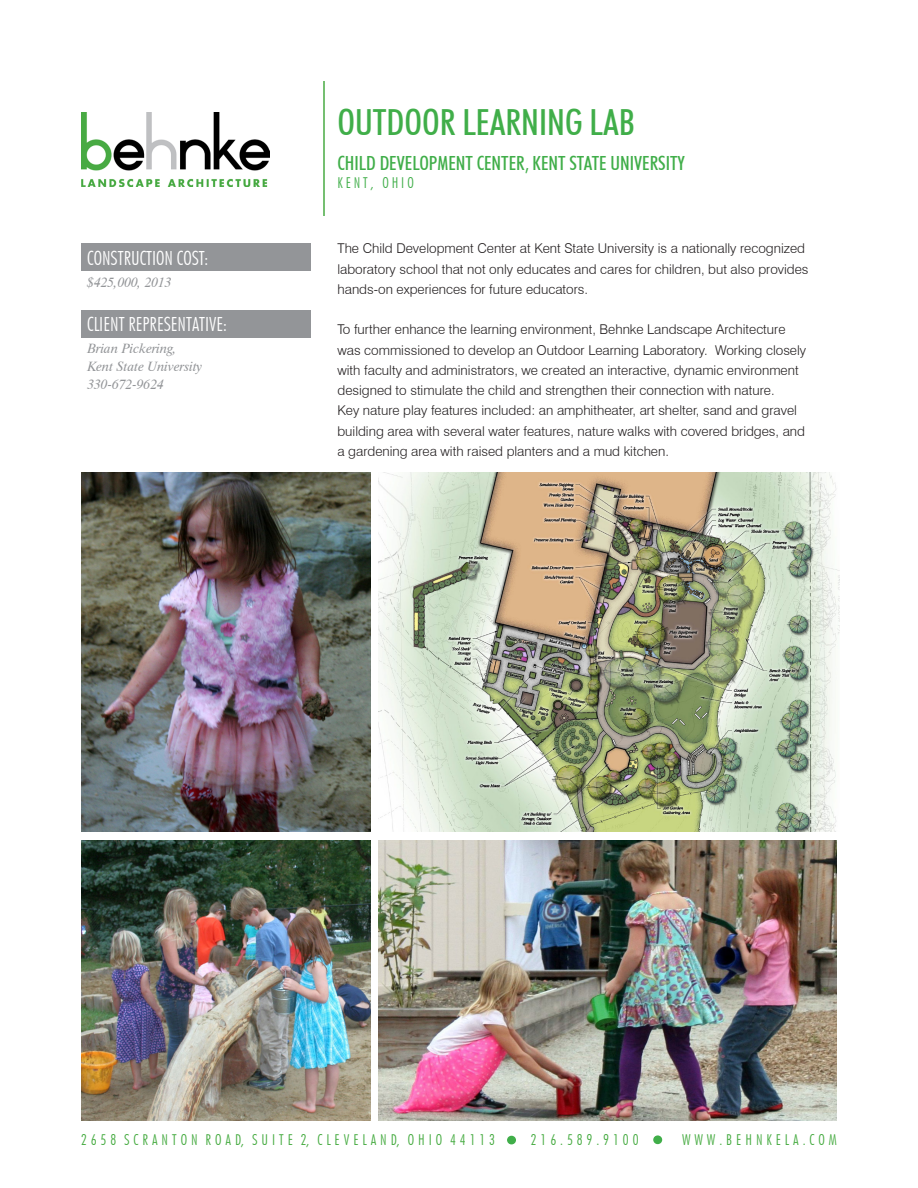
<style>
.page{position:relative;width:918px;height:1188px;background:#fff}
.page>*{position:absolute;margin:0;border:0;box-sizing:border-box;transform-origin:0 0}
.t1{font:500 condensed 36px "Futura BT";color:#40ae49}
.t2{font:500 condensed 19.5px "Futura BT";color:#40ae49}
.titles{font:300 condensed 19.5px "Futura BT";color:#fff}
.t3{font:300 condensed 15px "Futura BT";color:#46ab41}
.t4{font:300 condensed 15px "Futura BT";color:#40ae49}
.t5{font:300 13.5px/20.2px "Swiss 721 BT";color:#231f20}
.text_2{font:italic 13.5px "Dutch 801 BT";color:#939598}
</style>
<div class="page">
<hr style="left:323px;top:81px;width:2px;height:135px;background:#48aa43">
<img style="left:81px;top:112px;width:189px;height:74px">
<div style="left:654px;top:1136px;width:7px;height:7px;background:#40ae49;border-radius:50%"></div>
<div style="left:653px;top:1135px;width:9px;height:9px;border:2px solid #40ae49;border-radius:50%"></div>
<div style="left:508px;top:1136px;width:7px;height:8px;background:#40ae49;border-radius:50%"></div>
<div style="left:507px;top:1136px;width:9px;height:8px;border:2px solid #40ae49;border-radius:50%"></div>
<img style="left:378px;top:472px;width:461px;height:360px">
<div style="left:81px;top:243px;width:229px;height:28px;background:#939598"></div>
<div style="left:81px;top:310px;width:229px;height:28px;background:#939598"></div>
<img style="left:81px;top:472px;width:289px;height:360px">
<img style="left:81px;top:840px;width:289px;height:280px">
<img style="left:378px;top:840px;width:459px;height:280px">
<p class="titles" style="left:87px;top:246px;width:122px">CONSTRUCTION COST:</p>
<p class="text_2" style="left:87px;top:274px;width:86px">$425,000, 2013</p>
<p class="titles" style="left:87px;top:312px;width:141px">CLIENT REPRESENTATIVE:</p>
<p class="text_2" style="left:87px;top:340px;width:91px">Brian Pickering,</p>
<p class="text_2" style="left:87px;top:358px;width:116px">Kent State University</p>
<p class="text_2" style="left:87px;top:376px;width:78px">330-672-9624</p>
<h1 class="t1" style="left:338px;top:101px;width:299px">OUTDOOR LEARNING LAB</h1>
<h2 class="t2" style="left:338px;top:152px;width:349px">CHILD DEVELOPMENT CENTER, KENT STATE UNIVERSITY</h2>
<p class="t4" style="left:338px;top:174px;width:78px">K E N T , O H I O</p>
<p class="t5" style="left:338px;top:238px;width:473px">The Child Development Center at Kent State University is a nationally recognized laboratory school that not only educates and cares for children, but also provides hands-on experiences for future educators.</p>
<p class="t5" style="left:338px;top:319px;width:470px">To further enhance the learning environment, Behnke Landscape Architecture was commissioned to develop an Outdoor Learning Laboratory. Working closely with faculty and administrators, we created an interactive, dynamic environment designed to stimulate the child and strengthen their connection with nature.<br>Key nature play features included: an amphitheater, art shelter, sand and gravel building area with several water features, nature walks with covered bridges, and a gardening area with raised planters and a mud kitchen.</p>
<p class="t3" style="left:81px;top:1131px;width:416px">2 6 5 8 S C R A N T O N R O A D, S U I T E 2, C L E V E L A N D, O H I O 4 4 1 1 3</p>
<p class="t3" style="left:531px;top:1131px;width:109px">2 1 6 . 5 8 9 . 9 1 0 0</p>
<p class="t3" style="left:682px;top:1131px;width:156px">W W W . B E H N K E L A . C O M</p>
</div>
